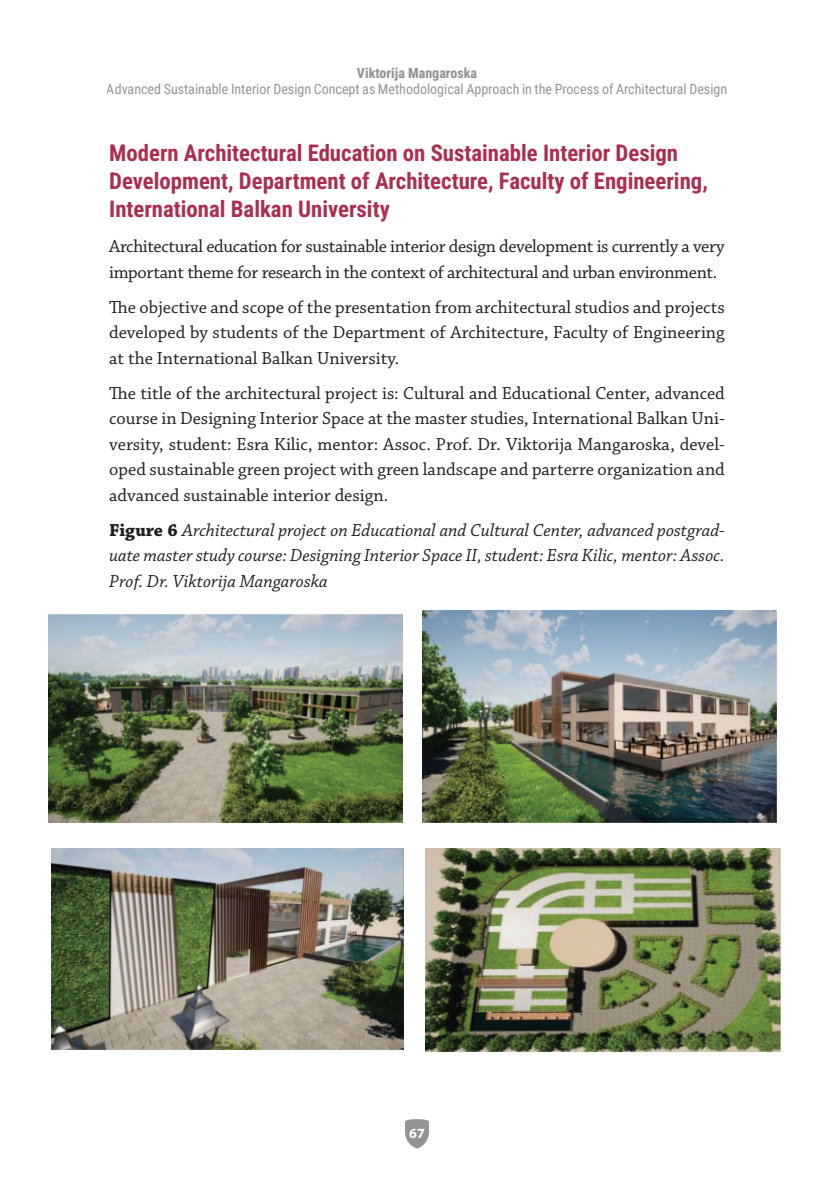
<style>
.page{position:relative;width:834px;height:1181px;background:#fff}
.page>*{position:absolute;margin:0;border:0;box-sizing:border-box;transform-origin:0 0}
.t1{font:700 22.75px/28px "Roboto Condensed";color:#ab2e51}
.t2{font:18.38px/25.4px "Chaparral Pro";letter-spacing:-.02em;color:#231f20;text-align:justify}
.t3{font:italic 18.38px/25.4px "Chaparral Pro";letter-spacing:.005em;color:#231f20;text-align:justify}
.t4{font:14px "Roboto Condensed";color:#231f20}
.t5{font:800 14px "Roboto Condensed";color:#231f20}
.t6{font:700 14px "Myriad Pro";color:#fff}
.s1{font-weight:700;font-style:normal}
</style>
<div class="page">
<svg style="left:405px;top:1119px;width:24px;height:29px"></svg>
<img style="left:48px;top:614px;width:354px;height:209px">
<img style="left:422px;top:610px;width:356px;height:213px">
<img style="left:51px;top:848px;width:354px;height:203px">
<img style="left:425px;top:848px;width:357px;height:204px">
<p class="t5" style="left:357px;top:63px;width:122px">Viktorija Mangaroska</p>
<p class="t4" style="left:107px;top:80px;width:622px">Advanced Sustainable Interior Design Concept as Methodological Approach in the Process of Architectural Design</p>
<p class="t1" style="left:109px;top:138px;width:600px">Modern Architectural Education on Sustainable Interior Design<br>Development, Department of Architecture, Faculty of Engineering,<br>International Balkan University</p>
<p class="t2" style="left:109px;top:234px;width:617px">Architectural education for sustainable interior design development is currently a very important theme for research in the context of architectural and urban environment.</p>
<p class="t2" style="left:109px;top:295px;width:617px">The objective and scope of the presentation from architectural studios and projects developed by students of the Department of Architecture, Faculty of Engineering at the International Balkan University.</p>
<p class="t2" style="left:109px;top:381px;width:617px">The title of the architectural project is: Cultural and Educational Center, advanced course in Designing Interior Space at the master studies, International Balkan Uni&shy;versity, student: Esra Kilic, mentor: Assoc. Prof. Dr. Viktorija Mangaroska, devel&shy;oped sustainable green project with green landscape and parterre organization and advanced sustainable interior design.</p>
<p class="t3" style="left:109px;top:518px;width:617px"><span class="s1">Figure 6</span> Architectural project on Educational and Cultural Center, advanced postgrad&shy;uate master study course: Designing Interior Space II, student: Esra Kilic, mentor: Assoc.<br>Prof. Dr. Viktorija Mangaroska</p>
<p class="t6" style="left:409px;top:1124px;width:17px">67</p>
</div>
